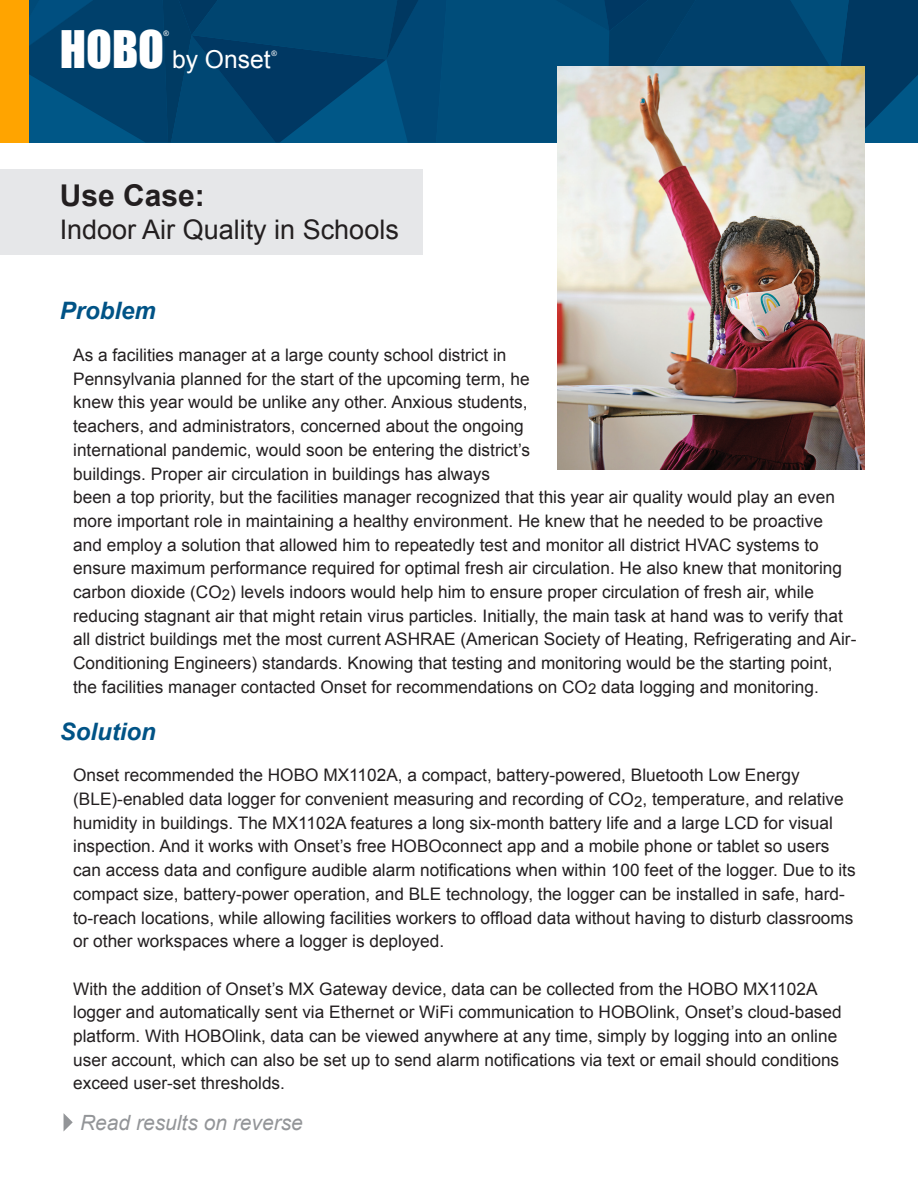
<style>
.page{position:relative;width:918px;height:1188px;background:#fff}
.page>*{position:absolute;margin:0;border:0;box-sizing:border-box;transform-origin:0 0}
.t1{font:47.55px "Impact";color:#fff}
.t2{font:700 30px "Arial";color:#231f20}
.t3{font:27px "Arial";color:#231f20}
.t4{font:24.6px "Arial";color:#fff}
.t5{font:italic 700 24px "Arial";color:#005386}
.t6{font:italic 21px "Arial";color:#939598}
.t7{font:17.25px/23.7px "Arial";color:#231f20}
.t8{font:7.5px "Arial";color:#fff}
</style>
<div class="page">
<div style="left:0;top:169px;width:422px;height:86px;background:#e6e7e9"></div>
<svg style="left:28px;top:0;width:890px;height:143px;background:#014570"></svg>
<div style="left:0;top:0;width:28px;height:143px;background:#ffa400"></div>
<img style="left:557px;top:66px;width:307px;height:403px">
<svg style="left:64px;top:1114px;width:9px;height:17px"></svg>
<p class="t1" style="left:60px;top:13px;width:106px">HOBO</p>
<p class="t8" style="left:163px;top:28px;width:7px">®</p>
<p class="t4" style="left:172px;top:43px;width:100px">by Onset</p>
<p class="t8" style="left:272px;top:48px;width:7px">®</p>
<p class="t2" style="left:60px;top:176px;width:147px">Use Case:</p>
<p class="t3" style="left:60px;top:212px;width:341px">Indoor Air Quality in Schools</p>
<p class="t5" style="left:60px;top:295px;width:98px">Problem</p>
<p class="t7" style="left:73px;top:343px;width:785px">As a facilities manager at a large county school district in<br>Pennsylvania planned for the start of the upcoming term, he<br>knew this year would be unlike any other. Anxious students,<br>teachers, and administrators, concerned about the ongoing<br>international pandemic, would soon be entering the district’s<br>buildings. Proper air circulation in buildings has always<br>been a top priority, but the facilities manager recognized that this year air quality would play an even more important role in maintaining a healthy environment. He knew that he needed to be proactive<br>and employ a solution that allowed him to repeatedly test and monitor all district HVAC systems to ensure maximum performance required for optimal fresh air circulation. He also knew that monitoring carbon dioxide (CO<sub>2</sub>) levels indoors would help him to ensure proper circulation of fresh air, while reducing stagnant air that might retain virus particles. Initially, the main task at hand was to verify that all district buildings met the most current ASHRAE (American Society of Heating, Refrigerating and Air-Conditioning Engineers) standards. Knowing that testing and monitoring would be the starting point, the facilities manager contacted Onset for recommendations on CO<sub>2</sub> data logging and monitoring.</p>
<p class="t5" style="left:60px;top:716px;width:98px">Solution</p>
<p class="t7" style="left:73px;top:764px;width:784px">Onset recommended the HOBO MX1102A, a compact, battery-powered, Bluetooth Low Energy (BLE)-enabled data logger for convenient measuring and recording of CO<sub>2</sub>, temperature, and relative humidity in buildings. The MX1102A features a long six-month battery life and a large LCD for visual inspection. And it works with Onset’s free HOBOconnect app and a mobile phone or tablet so users can access data and configure audible alarm notifications when within 100 feet of the logger. Due to its compact size, battery-power operation, and BLE technology, the logger can be installed in safe, hard&shy;to-reach locations, while allowing facilities workers to offload data without having to disturb classrooms or other workspaces where a logger is deployed.</p>
<p class="t7" style="left:73px;top:977px;width:770px">With the addition of Onset’s MX Gateway device, data can be collected from the HOBO MX1102A logger and automatically sent via Ethernet or WiFi communication to HOBOlink, Onset’s cloud-based platform. With HOBOlink, data can be viewed anywhere at any time, simply by logging into an online user account, which can also be set up to send alarm notifications via text or email should conditions exceed user-set thresholds.</p>
<p class="t6" style="left:80px;top:1109px;width:224px">Read results on reverse</p>
</div>
